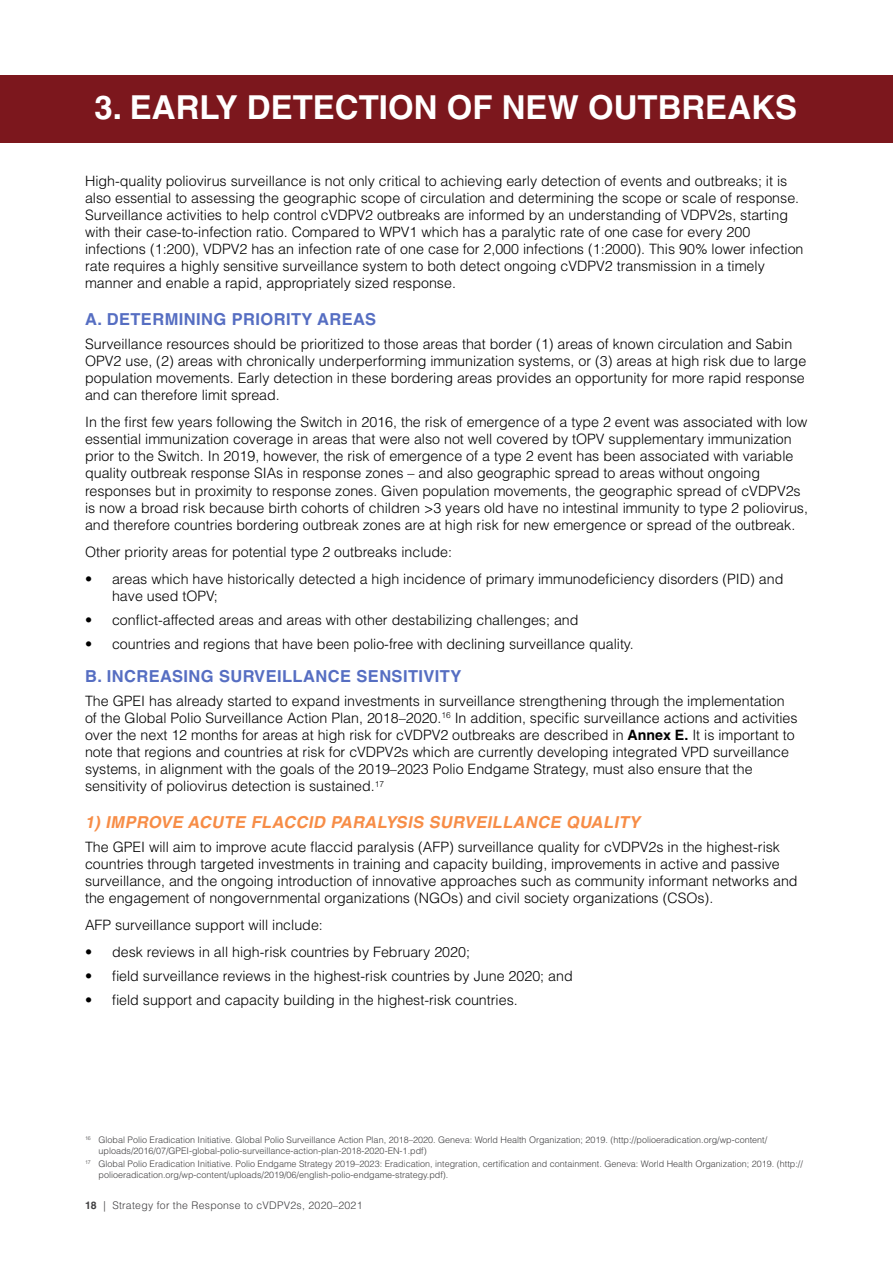
<style>
.page{position:relative;width:893px;height:1263px;background:#fff}
.page>*{position:absolute;margin:0;border:0;box-sizing:border-box;transform-origin:0 0}
.t1{font:700 33px "Helvetica LT Std";color:#fff}
.t2{font:700 16.5px "Helvetica LT Std";letter-spacing:.025em;color:#566ec2}
.t3{font:italic 700 16.5px "Helvetica LT Std";color:#f78d47}
.t4{font:300 14.25px/17.1px "Helvetica LT Std";color:#000}
.t5{font:300 10.5px "Helvetica LT Std";letter-spacing:.025em;color:#414042}
.t6{font:300 9px/10.8px "Helvetica LT Std";color:#414042}
.s1{font-weight:700}
</style>
<div class="page">
<div style="left:0;top:75px;width:893px;height:67px;background:#7c171d"></div>
<h1 class="t1" style="left:95px;top:87px;width:704px">3. EARLY DETECTION OF NEW OUTBREAKS</h1>
<p class="t4" style="left:85px;top:172px;width:720px">High-quality poliovirus surveillance is not only critical to achieving early detection of events and outbreaks; it is also essential to assessing the geographic scope of circulation and determining the scope or scale of response.<br>Surveillance activities to help control cVDPV2 outbreaks are informed by an understanding of VDPV2s, starting with their case-to-infection ratio. Compared to WPV1 which has a paralytic rate of one case for every 200 infections (1:200), VDPV2 has an infection rate of one case for 2,000 infections (1:2000). This 90% lower infection rate requires a highly sensitive surveillance system to both detect ongoing cVDPV2 transmission in a timely manner and enable a rapid, appropriately sized response.</p>
<p class="t2" style="left:85px;top:309px;width:293px">A. DETERMINING PRIORITY AREAS</p>
<p class="t4" style="left:85px;top:335px;width:723px">Surveillance resources should be prioritized to those areas that border (1) areas of known circulation and Sabin OPV2 use, (2) areas with chronically underperforming immunization systems, or (3) areas at high risk due to large population movements. Early detection in these bordering areas provides an opportunity for more rapid response and can therefore limit spread.</p>
<p class="t4" style="left:85px;top:413px;width:724px">In the first few years following the Switch in 2016, the risk of emergence of a type 2 event was associated with low essential immunization coverage in areas that were also not well covered by tOPV supplementary immunization prior to the Switch. In 2019, however, the risk of emergence of a type 2 event has been associated with variable quality outbreak response SIAs in response zones – and also geographic spread to areas without ongoing responses but in proximity to response zones. Given population movements, the geographic spread of cVDPV2s is now a broad risk because birth cohorts of children &gt;3 years old have no intestinal immunity to type 2 poliovirus, and therefore countries bordering outbreak zones are at high risk for new emergence or spread of the outbreak.</p>
<p class="t4" style="left:85px;top:543px;width:368px">Other priority areas for potential type 2 outbreaks include:</p>
<p class="t4" style="left:112px;top:570px;width:673px;text-indent:-27px">• areas which have historically detected a high incidence of primary immunodeficiency disorders (PID) and have used tOPV;</p>
<p class="t4" style="left:85px;top:611px;width:495px">• conflict-affected areas and areas with other destabilizing challenges; and</p>
<p class="t4" style="left:85px;top:635px;width:550px">• countries and regions that have been polio-free with declining surveillance quality.</p>
<p class="t2" style="left:85px;top:666px;width:378px">B. INCREASING SURVEILLANCE SENSITIVITY</p>
<p class="t4" style="left:85px;top:692px;width:714px">The GPEI has already started to expand investments in surveillance strengthening through the implementation of the Global Polio Surveillance Action Plan, 2018–2020.<sup>16</sup> In addition, specific surveillance actions and activities over the next 12 months for areas at high risk for cVDPV2 outbreaks are described in <span class="s1">Annex E.</span> It is important to note that regions and countries at risk for cVDPV2s which are currently developing integrated VPD surveillance systems, in alignment with the goals of the 2019–2023 Polio Endgame Strategy, must also ensure that the sensitivity of poliovirus detection is sustained.<sup>17</sup></p>
<p class="t3" style="left:85px;top:812px;width:560px">1) IMPROVE ACUTE FLACCID PARALYSIS SURVEILLANCE QUALITY</p>
<p class="t4" style="left:85px;top:838px;width:714px">The GPEI will aim to improve acute flaccid paralysis (AFP) surveillance quality for cVDPV2s in the highest-risk countries through targeted investments in training and capacity building, improvements in active and passive surveillance, and the ongoing introduction of innovative approaches such as community informant networks and the engagement of nongovernmental organizations (NGOs) and civil society organizations (CSOs).</p>
<p class="t4" style="left:85px;top:916px;width:239px">AFP surveillance support will include:</p>
<p class="t4" style="left:85px;top:943px;width:386px">• desk reviews in all high-risk countries by February 2020;</p>
<p class="t4" style="left:85px;top:967px;width:489px">• field surveillance reviews in the highest-risk countries by June 2020; and</p>
<p class="t4" style="left:85px;top:991px;width:434px">• field support and capacity building in the highest-risk countries.</p>
<p class="t6" style="left:99px;top:1134px;width:670px;text-indent:-14px"><sup>16</sup> Global Polio Eradication Initiative. Global Polio Surveillance Action Plan, 2018–2020. Geneva: World Health Organization; 2019. (http://polioeradication.org/wp-content/ uploads/2016/07/GPEI-global-polio-surveillance-action-plan-2018-2020-EN-1.pdf)</p>
<p class="t6" style="left:99px;top:1158px;width:706px;text-indent:-14px"><sup>17</sup> Global Polio Eradication Initiative. Polio Endgame Strategy 2019–2023: Eradication, integration, certification and containment. Geneva: World Health Organization; 2019. (http:// polioeradication.org/wp-content/uploads/2019/06/english-polio-endgame-strategy.pdf).</p>
<p class="t5" style="left:85px;top:1199px;width:279px"><span class="s1">18</span> | Strategy for the Response to cVDPV2s, 2020–2021</p>
</div>
